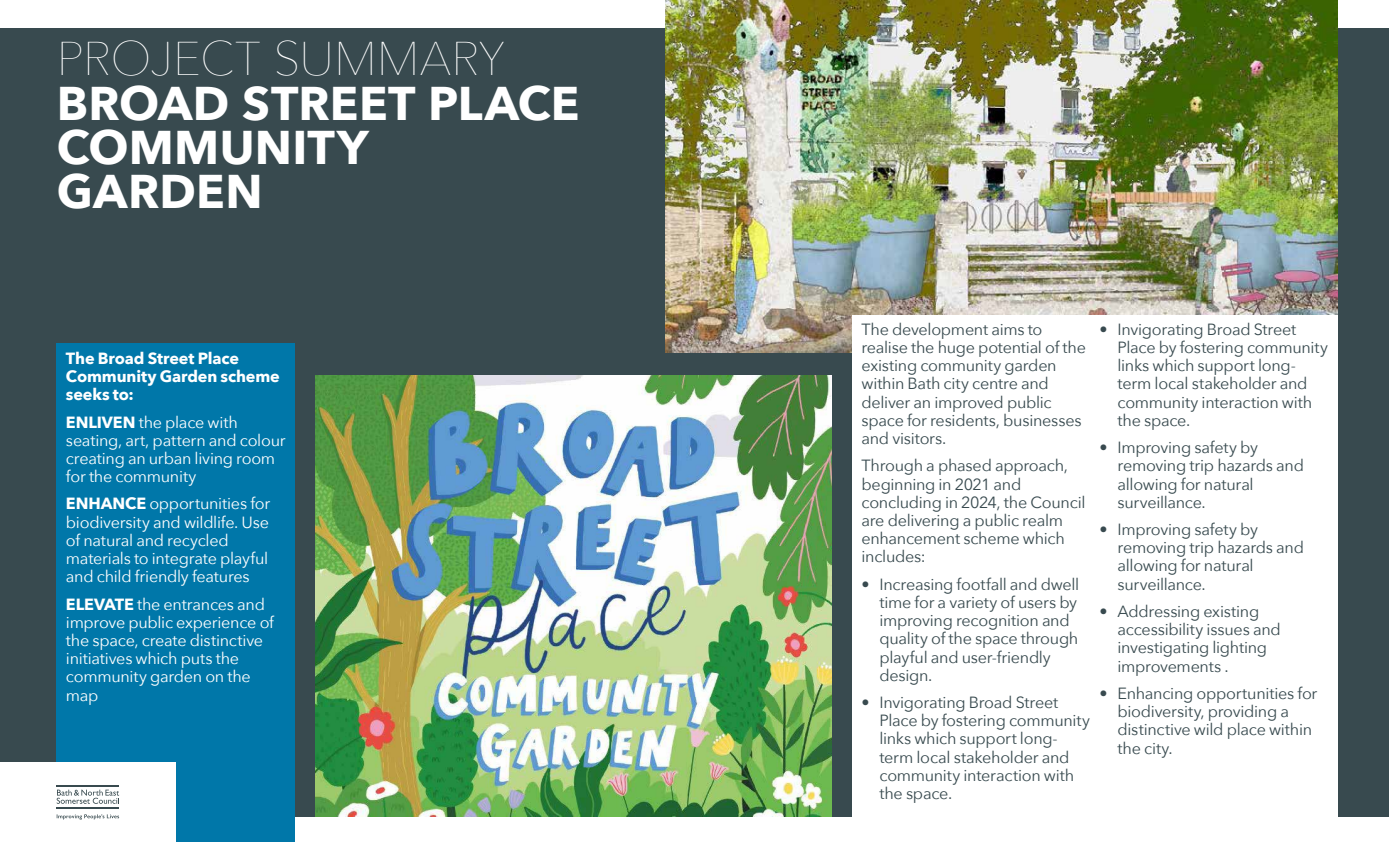
<style>
.page{position:relative;width:1389px;height:842px;background:#fff}
.page>*{position:absolute;margin:0;border:0;box-sizing:border-box;transform-origin:0 0}
.t1{font:700 47.2px/44.2px "Avenir Next";letter-spacing:.005em;color:#fff}
.Body_copy{font:16.2px/18.2px "Avenir Next";letter-spacing:-.015em;color:#384a4f}
.Body_copy-2{font:16.2px/18.2px "Avenir Next";letter-spacing:-.015em;color:#fff}
.Body_copy-3{font:700 16.2px/18.2px "Avenir Next";letter-spacing:-.01em;color:#fff}
.s1{font-weight:200}
.s2{font-weight:700}
</style>
<div class="page">
<div style="left:0;top:28px;width:1389px;height:788px;background:#384a4f"></div>
<div style="left:57px;top:344px;width:238px;height:498px;background:#0077a9"></div>
<div style="left:0;top:763px;width:176px;height:79px;background:#fff"></div>
<hr style="left:57px;top:807px;width:62px;height:1px;background:#384a4f">
<hr style="left:57px;top:785px;width:62px;height:1px;background:#384a4f">
<svg style="left:57px;top:790px;width:62px;height:14px"></svg>
<svg style="left:57px;top:814px;width:62px;height:5px"></svg>
<img style="left:315px;top:376px;width:517px;height:440px">
<img style="left:665px;top:0;width:673px;height:352px">
<div style="left:852px;top:315px;width:486px;height:516px;background:#fff"></div>
<h2 class="t1" style="left:57px;top:36px;width:524px"><span class="s1">PROJECT SUMMARY<br></span>BROAD STREET PLACE</h2>
<h2 class="t1" style="left:57px;top:124px;width:314px">COMMUNITY</h2>
<h2 class="t1" style="left:57px;top:169px;width:207px">GARDEN</h2>
<p class="Body_copy-3" style="left:66px;top:349px;width:215px">The Broad Street Place<br>Community Garden scheme seeks to:</p>
<p class="Body_copy-2" style="left:66px;top:412px;width:221px"><span class="s2">ENLIVEN</span> the place with seating, art, pattern and colour creating an urban living room for the community</p>
<p class="Body_copy-2" style="left:66px;top:494px;width:206px"><span class="s2">ENHANCE</span> opportunities for biodiversity and wildlife. Use of natural and recycled materials to integrate playful and child friendly features</p>
<p class="Body_copy-2" style="left:66px;top:594px;width:210px"><span class="s2">ELEVATE</span> the entrances and improve public experience of the space, create distinctive initiatives which puts the community garden on the map</p>
<p class="Body_copy" style="left:861px;top:319px;width:226px">The development aims to realise the huge potential of the existing community garden within Bath city centre and deliver an improved public space for residents, businesses and visitors.</p>
<p class="Body_copy" style="left:861px;top:456px;width:225px">Through a phased approach, beginning in 2021 and concluding in 2024, the Council are delivering a public realm enhancement scheme which includes:</p>
<p class="Body_copy" style="left:879px;top:574px;width:201px;text-indent:-18px">• Increasing footfall and dwell time for a variety of users by improving recognition and quality of the space through playful and user-friendly design.</p>
<p class="Body_copy" style="left:879px;top:693px;width:212px;text-indent:-18px">• Invigorating Broad Street<br>Place by fostering community links which support long&shy;term local stakeholder and community interaction with the space.</p>
<p class="Body_copy" style="left:1118px;top:319px;width:212px;text-indent:-18px">• Invigorating Broad Street<br>Place by fostering community links which support long&shy;term local stakeholder and community interaction with the space.</p>
<p class="Body_copy" style="left:1118px;top:438px;width:188px;text-indent:-18px">• Improving safety by removing trip hazards and allowing for natural surveillance.</p>
<p class="Body_copy" style="left:1118px;top:520px;width:188px;text-indent:-18px">• Improving safety by removing trip hazards and allowing for natural surveillance.</p>
<p class="Body_copy" style="left:1118px;top:601px;width:165px;text-indent:-18px">• Addressing existing accessibility issues and investigating lighting improvements .</p>
<p class="Body_copy" style="left:1118px;top:683px;width:201px;text-indent:-18px">• Enhancing opportunities for biodiversity, providing a distinctive wild place within the city.</p>
</div>
